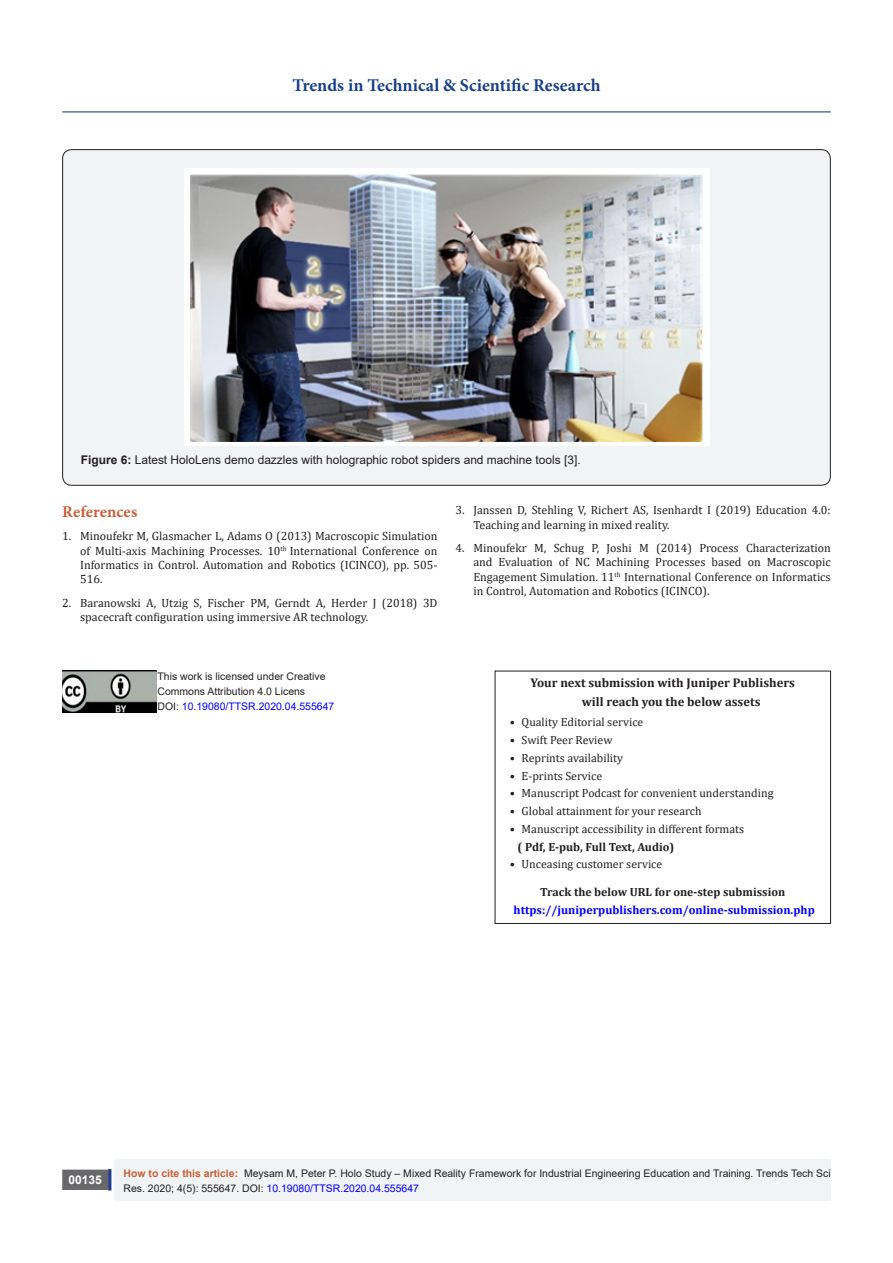
<style>
.page{position:relative;width:893px;height:1263px;background:#fff}
.page>*{position:absolute;margin:0;border:0;box-sizing:border-box;transform-origin:0 0}
.t1{font:700 18px "Minion Pro";color:#183f89}
.t2{font:700 16.5px "Minion Pro";letter-spacing:.005em;color:#ca5f37}
.t3{font:700 12.6px "Cambria";color:#231f20}
.t4{font:12px/14.4px "Cambria";color:#231f20;text-align:justify}
.t5{font:12px "Arial";color:#231f20}
.t6{font:700 12px "Cambria";color:#00f}
.t7{font:700 12px "Arial";color:#fff}
.t8{font:11.85px "Cambria";color:#231f20}
.t9{font:700 11.85px "Cambria";color:#231f20}
.t10{font:10.5px/15px "Arial";color:#231f20}
.t11{font:10.5px "Arial";color:#00f}
.s1{font-weight:700}
.s2{color:#231f20}
.s3{font-weight:700;color:#ca5f37}
.s4{color:#00f}
</style>
<div class="page">
<div style="left:63px;top:1170px;width:44px;height:19px;background:#68676a"></div>
<div style="left:62px;top:1169px;width:46px;height:21px;border:2px solid #68676a"></div>
<div style="left:108px;top:1169px;width:3px;height:21px;background:#253f8e;border:2px solid #253f8e"></div>
<div style="left:115px;top:1160px;width:716px;height:41px;background:#f2f3f4"></div>
<hr style="left:62px;top:111px;width:769px;height:1px;background:#253f8e">
<div style="left:63px;top:150px;width:767px;height:335px;background:#f2f3f4;border-radius:9px"></div>
<img style="left:185px;top:168px;width:524px;height:278px">
<img style="left:62px;top:671px;width:95px;height:42px">
<div style="left:495px;top:671px;width:336px;height:253px;border:1px solid #231f20"></div>
<h1 class="t1" style="left:292px;top:72px;width:310px">Trends in Technical &amp; Scientific Research</h1>
<p class="t5" style="left:81px;top:452px;width:501px"><span class="s1">Figure 6:</span> Latest HoloLens demo dazzles with holographic robot spiders and machine tools [3].</p>
<p class="t2" style="left:62px;top:500px;width:77px">References</p>
<p class="t4" style="left:80px;top:529px;width:359px;text-indent:-18px">1. Minoufekr M, Glasmacher L, Adams O (2013) Macroscopic Simulation of Multi-axis Machining Processes. 10<sup>th</sup> International Conference on Informatics in Control. Automation and Robotics (ICINCO), pp. 505- 516.</p>
<p class="t4" style="left:80px;top:595px;width:359px;text-indent:-18px">2. Baranowski A, Utzig S, Fischer PM, Gerndt A, Herder J (2018) 3D spacecraft configuration using immersive AR technology.</p>
<p class="t4" style="left:473px;top:503px;width:359px;text-indent:-18px">3. Janssen D, Stehling V, Richert AS, Isenhardt I (2019) Education 4.0:<br>Teaching and learning in mixed reality.</p>
<p class="t4" style="left:473px;top:541px;width:359px;text-indent:-18px">4. Minoufekr M, Schug P, Joshi M (2014) Process Characterization and Evaluation of NC Machining Processes based on Macroscopic Engagement Simulation. 11<sup>th</sup> International Conference on Informatics in Control, Automation and Robotics (ICINCO).</p>
<p class="t10" style="left:158px;top:669px;width:169px">This work is licensed under Creative</p>
<p class="t10" style="left:158px;top:684px;width:149px">Commons Attribution 4.0 Licens</p>
<p class="t11" style="left:158px;top:699px;width:178px"><span class="s2">DOI:</span> 10.19080/TTSR.2020.04.555647</p>
<p class="t3" style="left:530px;top:673px;width:266px">Your next submission with Juniper Publishers</p>
<p class="t3" style="left:582px;top:692px;width:180px">will reach you the below assets</p>
<p class="t8" style="left:510px;top:715px;width:135px">• Quality Editorial service</p>
<p class="t8" style="left:510px;top:733px;width:104px">• Swift Peer Review</p>
<p class="t8" style="left:510px;top:751px;width:115px">• Reprints availability</p>
<p class="t8" style="left:510px;top:768px;width:94px">• E-prints Service</p>
<p class="t8" style="left:510px;top:786px;width:265px">• Manuscript Podcast for convenient understanding</p>
<p class="t8" style="left:510px;top:804px;width:193px">• Global attainment for your research</p>
<p class="t8" style="left:510px;top:822px;width:236px">• Manuscript accessibility in different formats</p>
<p class="t9" style="left:518px;top:838px;width:158px">( Pdf, E-pub, Full Text, Audio)</p>
<p class="t8" style="left:510px;top:857px;width:154px">• Unceasing customer service</p>
<p class="t9" style="left:540px;top:883px;width:247px">Track the below URL for one-step submission</p>
<p class="t6" style="left:514px;top:901px;width:303px">https://juniperpublishers.com/online-submission.php</p>
<p class="t7" style="left:68px;top:1171px;width:35px">00135</p>
<p class="t10" style="left:124px;top:1165px;width:709px"><span class="s3">How to cite this article:</span> Meysam M, Peter P. Holo Study – Mixed Reality Framework for Industrial Engineering Education and Training. Trends Tech Sci<br>Res. 2020; 4(5): 555647. DOI: <span class="s4">10.19080/TTSR.2020.04.555647</span></p>
</div>
